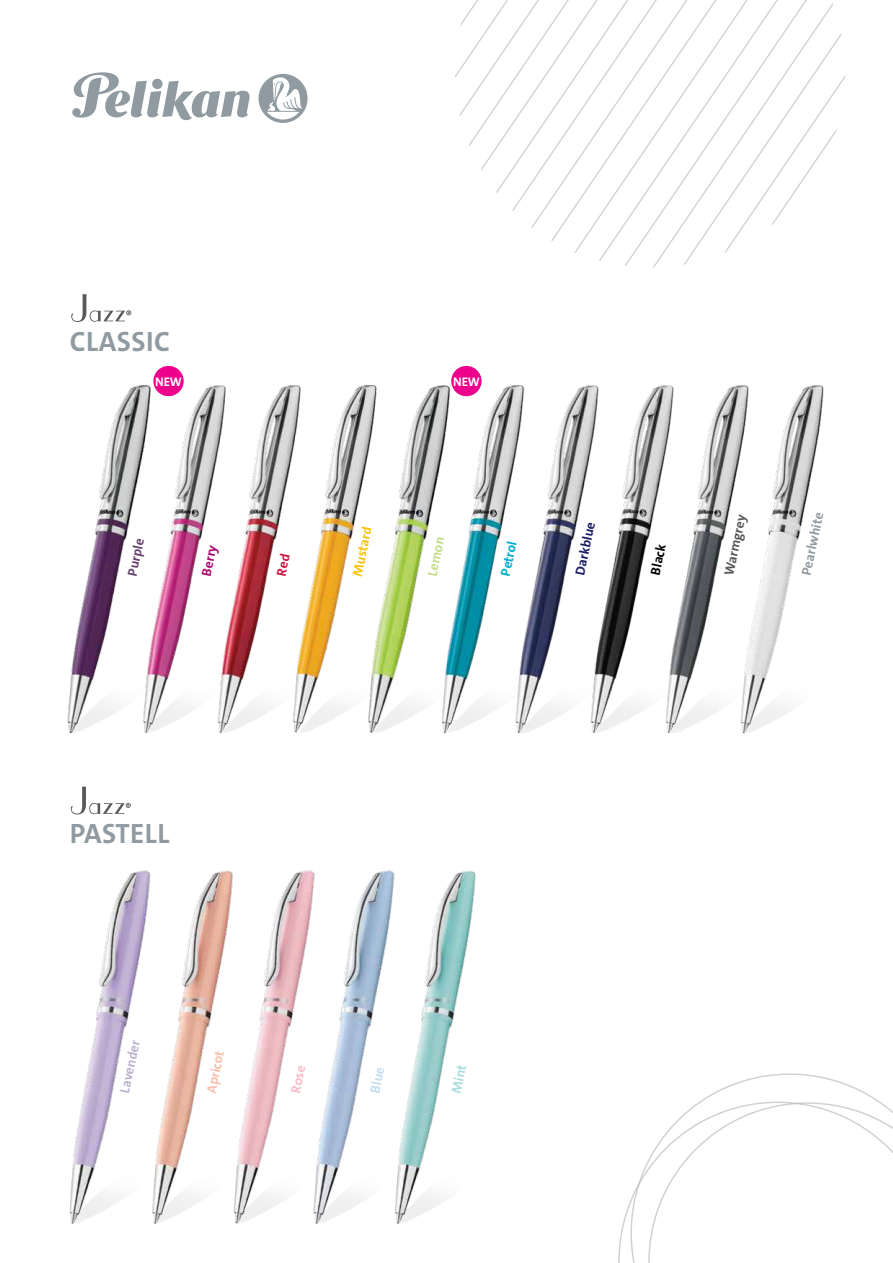
<style>
.page{position:relative;width:893px;height:1263px;background:#fff}
.page>*{position:absolute;margin:0;border:0;box-sizing:border-box;transform-origin:0 0}
.t1{font:700 28.05px "The Sans E4 s";letter-spacing:.015em;color:#8f9aa1}
.t2{font:700 13.5px "The Sans E4 s";color:#8f9aa1}
.t3{font:700 13.5px "The Sans E4 s";color:#191e63}
.t4{font:700 13.5px "The Sans E4 s";color:#58595b}
.t5{font:700 13.5px "The Sans E4 s";color:#bdb2d0}
.t6{font:700 13.5px "The Sans E4 s";color:#f9c20a}
.t7{font:700 13.5px "The Sans E4 s";color:#fabeab}
.t8{font:700 13.5px "The Sans E4 s";color:#694171}
.t9{font:700 13.5px "The Sans E4 s";color:#00accd}
.t10{font:700 13.5px "The Sans E4 s";color:#c4de8a}
.t11{font:700 13.5px "The Sans E4 s";color:#000}
.t12{font:700 13.5px "The Sans E4 s";color:#ab0871}
.t13{font:700 13.5px "The Sans E4 s";color:#f9bcc8}
.t14{font:700 13.5px "The Sans E4 s";color:#c2ddf0}
.t15{font:700 13.5px "The Sans E4 s";color:#add}
.t16{font:700 12.45px "The Sans E4 s";letter-spacing:-.015em;color:#fff}
</style>
<div class="page">
<svg style="left:455px;top:0;width:23px;height:146px"></svg>
<svg style="left:478px;top:3px;width:27px;height:190px"></svg>
<svg style="left:505px;top:0;width:15px;height:211px"></svg>
<svg style="left:520px;top:0;width:25px;height:228px"></svg>
<svg style="left:545px;top:1px;width:22px;height:240px"></svg>
<svg style="left:567px;top:0;width:24px;height:253px"></svg>
<svg style="left:591px;top:0;width:16px;height:261px"></svg>
<svg style="left:607px;top:0;width:30px;height:266px"></svg>
<svg style="left:637px;top:0;width:29px;height:267px"></svg>
<svg style="left:666px;top:0;width:32px;height:265px"></svg>
<svg style="left:698px;top:0;width:147px;height:253px"></svg>
<svg style="left:71px;top:294px;width:60px;height:28px"></svg>
<img style="left:67px;top:369px;width:757px;height:855px">
<svg style="left:71px;top:787px;width:60px;height:27px"></svg>
<svg style="left:630px;top:1073px;width:249px;height:28px"></svg>
<svg style="left:618px;top:1101px;width:275px;height:162px"></svg>
<svg style="left:72px;top:72px;width:178px;height:48px"></svg>
<svg style="left:259px;top:74px;width:49px;height:49px"></svg>
<div style="left:153px;top:366px;width:31px;height:30px;background:#ec008c;border-radius:50%"></div>
<div style="left:451px;top:366px;width:30px;height:30px;background:#ec008c;border-radius:50%"></div>
<svg style="left:277px;top:554px;width:13px;height:22px"></svg>
<p class="t1" style="left:70px;top:324px;width:102px">CLASSIC</p>
<p class="t16" style="left:155px;top:373px;width:28px">NEW</p>
<p class="t16" style="left:453px;top:373px;width:28px">NEW</p>
<p class="t8" style="left:123px;top:574px;width:40px;rotate:-78deg">Purple</p>
<p class="t6" style="left:349px;top:574px;width:51px;rotate:-78deg">Mustard</p>
<p class="t10" style="left:423px;top:574px;width:41px;rotate:-78deg">Lemon</p>
<p class="t9" style="left:497px;top:574px;width:37px;rotate:-78deg">Petrol</p>
<p class="t12" style="left:198px;top:574px;width:33px;rotate:-78deg">Berry</p>
<p class="t3" style="left:571px;top:573px;width:55px;rotate:-78deg">Darkblue</p>
<p class="t11" style="left:646px;top:573px;width:33px;rotate:-78deg">Black</p>
<p class="t4" style="left:720px;top:573px;width:63px;rotate:-78deg">Warmgrey</p>
<p class="t2" style="left:797px;top:573px;width:65px;rotate:-78deg">Pearlwhite</p>
<p class="t1" style="left:70px;top:816px;width:101px">PASTELL</p>
<p class="t5" style="left:116px;top:1091px;width:55px;rotate:-78deg">Lavender</p>
<p class="t7" style="left:202px;top:1091px;width:44px;rotate:-78deg">Apricot</p>
<p class="t13" style="left:287px;top:1091px;width:29px;rotate:-78deg">Rose</p>
<p class="t14" style="left:366px;top:1091px;width:28px;rotate:-78deg">Blue</p>
<p class="t15" style="left:448px;top:1091px;width:30px;rotate:-78deg">Mint</p>
</div>
